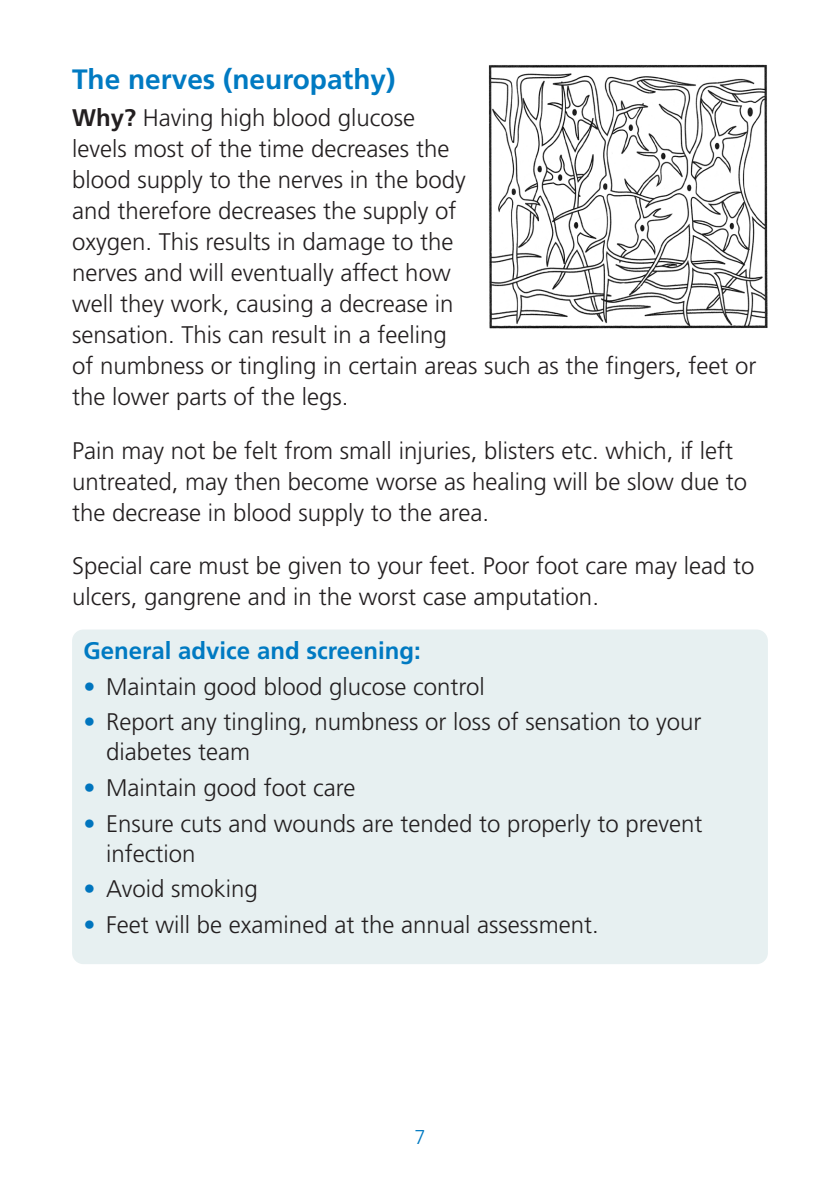
<style>
.page{position:relative;width:840px;height:1191px;background:#fff}
.page>*{position:absolute;margin:0;border:0;box-sizing:border-box;transform-origin:0 0}
.Para{font:700 28px "Frutiger LT Pro";color:#007ac2}
.Para-2{font:300 24px/31px "Frutiger LT Pro";color:#231f20}
.Para-3{font:700 24px "Frutiger LT Pro";color:#007ac2}
.t1{font:300 20px "Frutiger LT Pro";color:#007ac2}
.s1{font-weight:700}
.s2{color:#0075be}
</style>
<div class="page">
<div style="left:72px;top:629px;width:695px;height:335px;background:#e7f0f1;border-radius:11px"></div>
<img style="left:488px;top:65px;width:279px;height:264px">
<p class="Para" style="left:72px;top:63px;width:325px">The nerves (neuropathy)</p>
<p class="Para-2" style="left:72px;top:102px;width:685px"><span class="s1">Why?</span> Having high blood glucose<br>levels most of the time decreases the<br>blood supply to the nerves in the body<br>and therefore decreases the supply of<br>oxygen. This results in damage to the<br>nerves and will eventually affect how<br>well they work, causing a decrease in<br>sensation. This can result in a feeling<br>of numbness or tingling in certain areas such as the fingers, feet or the lower parts of the legs.</p>
<p class="Para-2" style="left:72px;top:435px;width:676px">Pain may not be felt from small injuries, blisters etc. which, if left untreated, may then become worse as healing will be slow due to the decrease in blood supply to the area.</p>
<p class="Para-2" style="left:72px;top:550px;width:683px">Special care must be given to your feet. Poor foot care may lead to ulcers, gangrene and in the worst case amputation.</p>
<p class="Para-3" style="left:83px;top:636px;width:338px">General advice and screening:</p>
<p class="Para-2" style="left:83px;top:671px;width:403px"><span class="s2">•</span> Maintain good blood glucose control</p>
<p class="Para-2" style="left:106px;top:707px;width:596px;line-height:30px;text-indent:-23px"><span class="s2">•</span> Report any tingling, numbness or loss of sensation to your diabetes team</p>
<p class="Para-2" style="left:83px;top:772px;width:273px"><span class="s2">•</span> Maintain good foot care</p>
<p class="Para-2" style="left:106px;top:808px;width:597px;line-height:30px;text-indent:-23px"><span class="s2">•</span> Ensure cuts and wounds are tended to properly to prevent infection</p>
<p class="Para-2" style="left:83px;top:873px;width:176px"><span class="s2">•</span> Avoid smoking</p>
<p class="Para-2" style="left:83px;top:909px;width:516px"><span class="s2">•</span> Feet will be examined at the annual assessment.</p>
<p class="t1" style="left:414px;top:1125px;width:13px">7</p>
</div>
